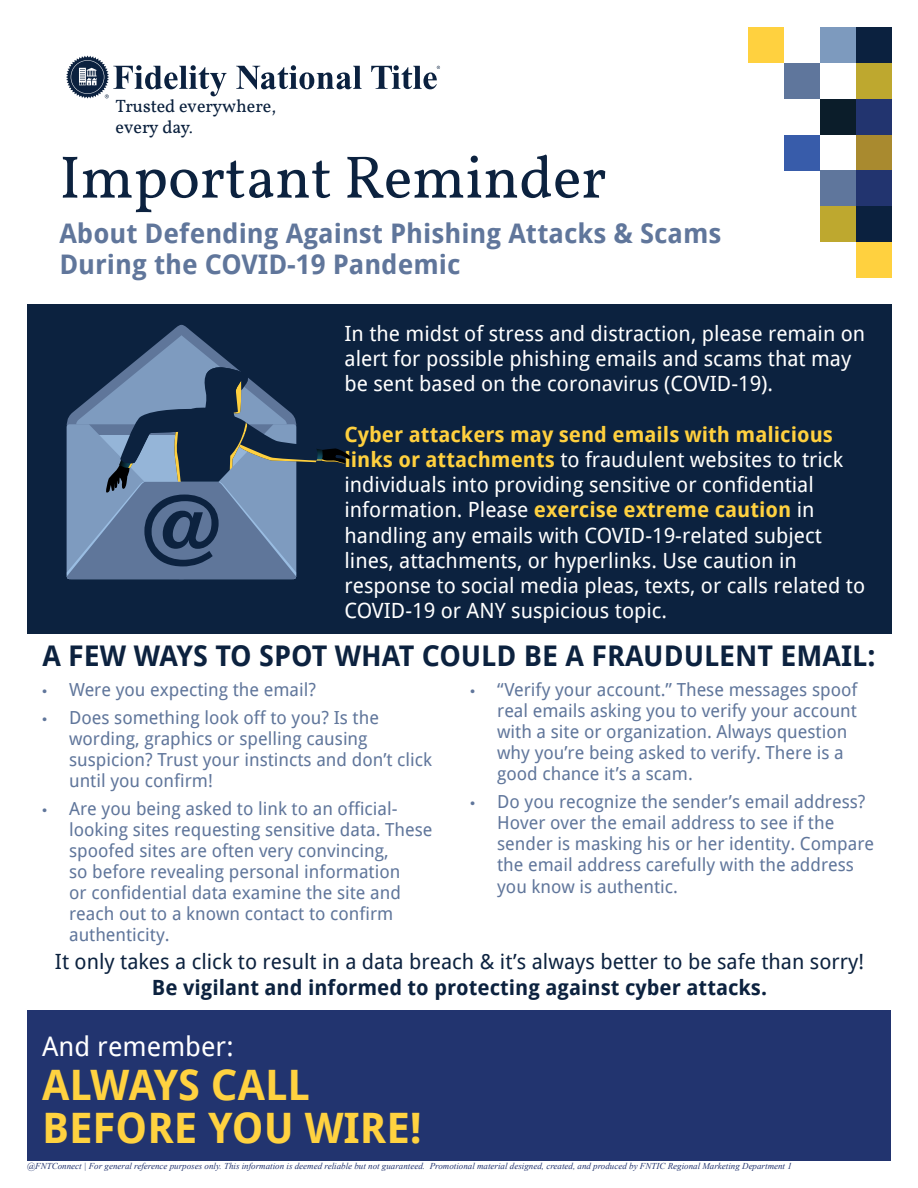
<style>
.page{position:relative;width:918px;height:1188px;background:#fff}
.page>*{position:absolute;margin:0;border:0;box-sizing:border-box;transform-origin:0 0}
.t1{font:60px "Vollkorn";color:#0c223f}
.t2{font:700 42px "Droid Sans";color:#ffd240}
.t3{font:700 28.5px "Droid Sans";color:#0c223f}
.t4{font:700 27px "Droid Sans";color:#60769b}
.t5{font:27px "Droid Sans";color:#fff}
.t6{font:21px/25.2px "Droid Sans";color:#fff}
.t7{font:21px "Droid Sans";color:#0c223f}
.t8{font:700 21px "Droid Sans";color:#0c223f}
.t9{font:18px/21px "Droid Sans";color:#60769b}
.t10{font:18px "Vollkorn";color:#0a203d}
.Event_Heading{font:italic 9px "Times New Roman";color:#24356f}
.s1{font-weight:700;color:#ffd03e}
.s2{font-weight:700;color:#ffd13f}
.s3{font-family:"Myriad Pro"}
</style>
<div class="page">
<div style="left:27px;top:1011px;width:864px;height:150px;background:#22346f"></div>
<svg style="left:236px;top:65px;width:126px;height:24px"></svg>
<svg style="left:371px;top:65px;width:69px;height:24px"></svg>
<svg style="left:66px;top:56px;width:161px;height:43px"></svg>
<div style="left:27px;top:305px;width:865px;height:329px;background:#0c223f"></div>
<div style="left:748px;top:27px;width:36px;height:36px;background:#ffd13f"></div>
<div style="left:856px;top:27px;width:36px;height:36px;background:#0b213f"></div>
<div style="left:784px;top:63px;width:36px;height:36px;background:#5f769c"></div>
<div style="left:820px;top:99px;width:36px;height:36px;background:#0b1d2a"></div>
<div style="left:856px;top:63px;width:36px;height:36px;background:#bea82f"></div>
<div style="left:820px;top:27px;width:36px;height:36px;background:#7d9abe"></div>
<div style="left:856px;top:99px;width:36px;height:36px;background:#22346f"></div>
<div style="left:784px;top:135px;width:36px;height:35px;background:#385caa"></div>
<div style="left:856px;top:135px;width:36px;height:35px;background:#a98a2f"></div>
<div style="left:820px;top:170px;width:36px;height:36px;background:#5f769c"></div>
<div style="left:856px;top:170px;width:36px;height:36px;background:#22346f"></div>
<div style="left:856px;top:206px;width:36px;height:36px;background:#0b213f"></div>
<div style="left:820px;top:206px;width:36px;height:36px;background:#bea82f"></div>
<div style="left:856px;top:242px;width:36px;height:36px;background:#ffd13f"></div>
<svg style="left:66px;top:325px;width:130px;height:252px"></svg>
<svg style="left:76px;top:335px;width:159px;height:32px"></svg>
<svg style="left:67px;top:367px;width:285px;height:212px"></svg>
<p class="t10" style="left:116px;top:96px;width:162px">Trusted everywhere,</p>
<p class="t10" style="left:116px;top:117px;width:79px">every day.</p>
<p class="t1" style="left:59px;top:141px;width:549px">Important Reminder</p>
<p class="t4" style="left:59px;top:214px;width:664px">About Defending Against Phishing Attacks &amp; Scams</p>
<p class="t4" style="left:59px;top:245px;width:403px">During the COVID-19 Pandemic</p>
<p class="t6" style="left:345px;top:320px;width:522px">In the midst of stress and distraction, please remain on alert for possible phishing emails and scams that may be sent based on the coronavirus (COVID-19).</p>
<p class="t6" style="left:345px;top:421px;width:522px"><span class="s1">Cyber attackers may send emails with malicious links or attachments</span> to fraudulent websites to trick individuals into providing sensitive or confidential information. Please <span class="s2">exercise extreme caution</span> in handling any emails with COVID-19-related subject lines, attachments, or hyperlinks. Use caution in response to social media pleas, texts, or calls related to COVID-19 or ANY suspicious topic.</p>
<p class="t3" style="left:42px;top:635px;width:835px">A FEW WAYS TO SPOT WHAT COULD BE A FRAUDULENT EMAIL:</p>
<p class="t9" style="left:42px;top:679px;width:275px"><span class="s3">•</span> Were you expecting the email?</p>
<p class="t9" style="left:69px;top:707px;width:365px;text-indent:-27px"><span class="s3">•</span> Does something look off to you? Is the wording, graphics or spelling causing suspicion? Trust your instincts and don’t click until you confirm!</p>
<p class="t9" style="left:69px;top:797px;width:365px;text-indent:-27px"><span class="s3">•</span> Are you being asked to link to an official&shy;looking sites requesting sensitive data. These spoofed sites are often very convincing,<br>so before revealing personal information<br>or confidential data examine the site and reach out to a known contact to confirm authenticity.</p>
<p class="t9" style="left:497px;top:679px;width:362px;text-indent:-27px"><span class="s3">•</span> “Verify your account.” These messages spoof real emails asking you to verify your account with a site or organization. Always question why you’re being asked to verify. There is a good chance it’s a scam.</p>
<p class="t9" style="left:497px;top:790px;width:379px;text-indent:-27px"><span class="s3">•</span> Do you recognize the sender’s email address?<br>Hover over the email address to see if the sender is masking his or her identity. Compare the email address carefully with the address you know is authentic.</p>
<p class="t7" style="left:55px;top:947px;width:811px">It only takes a click to result in a data breach &amp; it’s always better to be safe than sorry!</p>
<p class="t8" style="left:152px;top:972px;width:617px">Be vigilant and informed to protecting against cyber attacks.</p>
<p class="t5" style="left:42px;top:1028px;width:193px">And remember:</p>
<p class="t2" style="left:42px;top:1055px;width:269px">ALWAYS CALL</p>
<p class="t2" style="left:42px;top:1099px;width:381px">BEFORE YOU WIRE!</p>
<p class="Event_Heading" style="left:27px;top:1160px;width:766px">@FNTConnect | For general reference purposes only. This information is deemed reliable but not guaranteed. Promotional material designed, created, and produced by FNTIC Regional Marketing Department 1</p>
</div>
